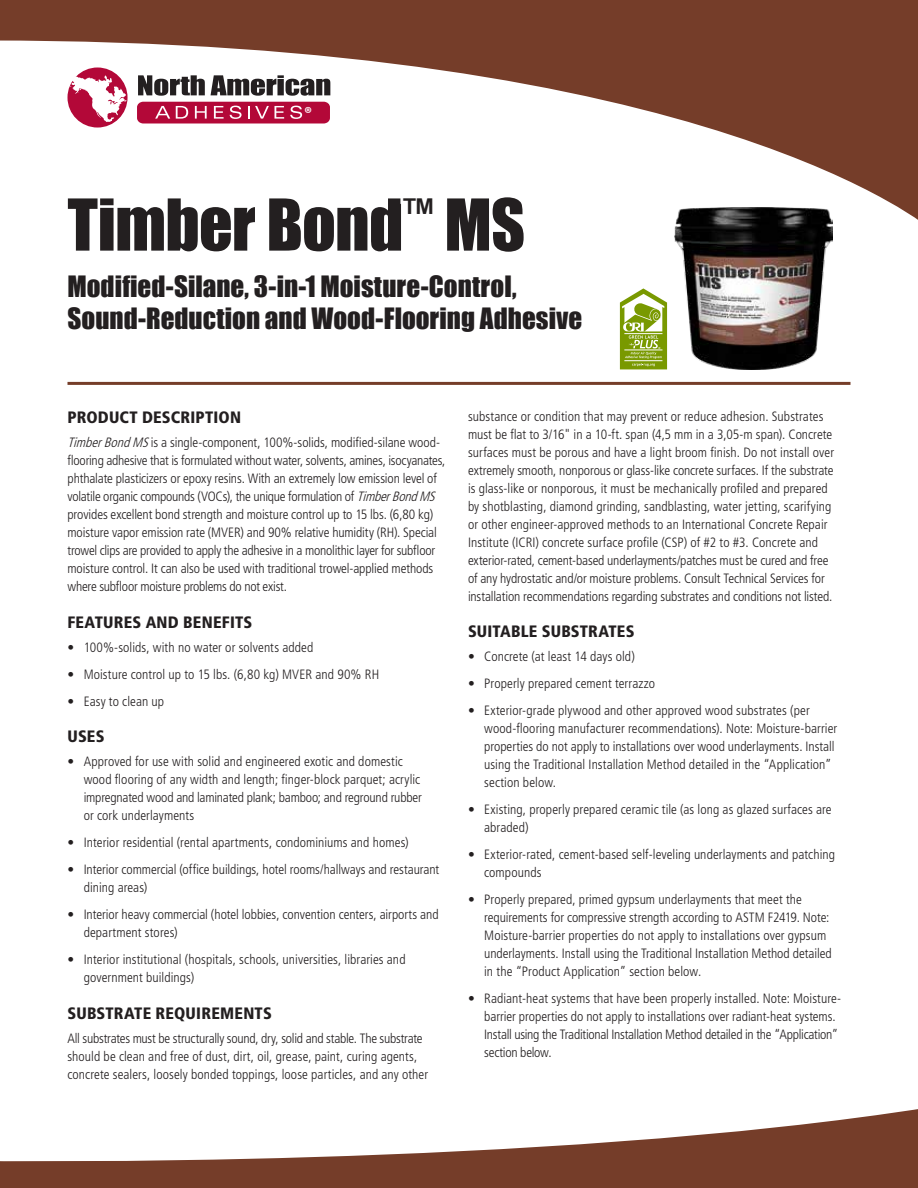
<style>
.page{position:relative;width:918px;height:1188px;background:#fff}
.page>*{position:absolute;margin:0;border:0;box-sizing:border-box;transform-origin:0 0}
.t1{font:66px "Impact";letter-spacing:-.01em;color:#231f20}
.t2{font:27px/32.4px "Impact";color:#231f20}
.t3{font:700 17.7px "Myriad Pro";color:#fff}
.t4{font:900 condensed 16.5px "Frutiger LT Std";letter-spacing:.01em;color:#231f20}
.t5{font:300 condensed 13.5px/18px "Frutiger LT Std";color:#231f20}
.t6{font:700 2.7px "Arial";color:#fff}
.s1{font-style:italic}
</style>
<div class="page">
<svg style="left:0;top:0;width:918px;height:230px;fill:#753d29"></svg>
<svg style="left:0;top:1109px;width:918px;height:79px;fill:#753d29"></svg>
<div style="left:68px;top:68px;width:60px;height:60px;background:#b30838;border-radius:50%"></div>
<svg style="left:62px;top:75px;width:469px;height:155px"></svg>
<hr style="left:68px;top:382px;width:782px;height:3px;background:#753d29">
<svg style="left:620px;top:288px;width:47px;height:81px"></svg>
<img style="left:674px;top:208px;width:158px;height:162px">
<h3 class="t3" style="left:304px;top:101px;width:10px">®</h3>
<h1 class="t1" style="left:68px;top:174px;width:459px">Timber Bond<sup>™</sup> MS</h1>
<h2 class="t2" style="left:68px;top:269px;width:516px">Modified-Silane, 3-in-1 Moisture-Control,<br>Sound-Reduction and Wood-Flooring Adhesive</h2>
<p class="t6" style="left:659px;top:346px;width:4px">®</p>
<p class="t4" style="left:68px;top:407px;width:175px">PRODUCT DESCRIPTION</p>
<p class="t5" style="left:68px;top:433px;width:380px"><span class="s1">TimberBondMS</span>is a single-component, 100%-solids, modified-silane wood&shy;flooring adhesive that is formulated without water, solvents, amines, isocyanates, phthalate plasticizers or epoxy resins. With an extremely low emission level of volatile organic compounds (VOCs), the unique formulation of <span class="s1">TimberBondMS </span>provides excellent bond strength and moisture control up to 15 lbs. (6,80 kg) moisture vapor emission rate (MVER) and 90% relative humidity (RH). Special trowel clips are provided to apply the adhesive in a monolithic layer for subfloor moisture control. It can also be used with traditional trowel-applied methods where subfloor moisture problems do not exist.</p>
<p class="t4" style="left:68px;top:612px;width:186px">FEATURES AND BENEFITS</p>
<p class="t5" style="left:68px;top:638px;width:247px">• 100%-solids, with no water or solvents added</p>
<p class="t5" style="left:68px;top:665px;width:313px">• Moisture control up to 15 lbs. (6,80 kg) MVER and 90% RH</p>
<p class="t5" style="left:68px;top:692px;width:98px">• Easy to clean up</p>
<p class="t4" style="left:68px;top:727px;width:39px">USES</p>
<p class="t5" style="left:84px;top:753px;width:340px;text-indent:-16px">• Approved for use with solid and engineered exotic and domestic wood flooring of any width and length; finger-block parquet; acrylic impregnated wood and laminated plank; bamboo; and reground rubber or cork underlayments</p>
<p class="t5" style="left:68px;top:834px;width:343px">• Interior residential (rental apartments, condominiums and homes)</p>
<p class="t5" style="left:84px;top:861px;width:357px;text-indent:-16px">• Interior commercial (office buildings, hotel rooms/hallways and restaurant dining areas)</p>
<p class="t5" style="left:84px;top:906px;width:356px;text-indent:-16px">• Interior heavy commercial (hotel lobbies, convention centers, airports and department stores)</p>
<p class="t5" style="left:84px;top:951px;width:323px;text-indent:-16px">• Interior institutional (hospitals, schools, universities, libraries and government buildings)</p>
<p class="t4" style="left:68px;top:1004px;width:206px">SUBSTRATE REQUIREMENTS</p>
<p class="t5" style="left:68px;top:1030px;width:362px">All substrates must be structurally sound, dry, solid and stable. The substrate should be clean and free of dust, dirt, oil, grease, paint, curing agents, concrete sealers, loosely bonded toppings, loose particles, and any other</p>
<p class="t5" style="left:468px;top:407px;width:368px">substance or condition that may prevent or reduce adhesion. Substrates must be flat to 3/16" in a 10-ft. span (4,5 mm in a 3,05-m span). Concrete surfaces must be porous and have a light broom finish. Do not install over extremely smooth, nonporous or glass-like concrete surfaces. If the substrate is glass-like or nonporous, it must be mechanically profiled and prepared by shotblasting, diamond grinding, sandblasting, water jetting, scarifying or other engineer-approved methods to an International Concrete Repair Institute (ICRI) concrete surface profile (CSP) of #2 to #3. Concrete and exterior-rated, cement-based underlayments/patches must be cured and free of any hydrostatic and/or moisture problems. Consult Technical Services for installation recommendations regarding substrates and conditions not listed.</p>
<p class="t4" style="left:468px;top:622px;width:168px">SUITABLE SUBSTRATES</p>
<p class="t5" style="left:468px;top:648px;width:168px">• Concrete (at least 14 days old)</p>
<p class="t5" style="left:468px;top:675px;width:189px">• Properly prepared cement terrazzo</p>
<p class="t5" style="left:484px;top:702px;width:355px;text-indent:-16px">• Exterior-grade plywood and other approved wood substrates (per wood-flooring manufacturer recommendations). Note: Moisture-barrier properties do not apply to installations over wood underlayments. Install using the Traditional Installation Method detailed in the “Application” section below.</p>
<p class="t5" style="left:484px;top:801px;width:349px;text-indent:-16px">• Existing, properly prepared ceramic tile (as long as glazed surfaces are abraded)</p>
<p class="t5" style="left:484px;top:846px;width:352px;text-indent:-16px">• Exterior-rated, cement-based self-leveling underlayments and patching compounds</p>
<p class="t5" style="left:484px;top:891px;width:349px;text-indent:-16px">• Properly prepared, primed gypsum underlayments that meet the requirements for compressive strength according to ASTM F2419. Note:<br>Moisture-barrier properties do not apply to installations over gypsum underlayments. Install using the Traditional Installation Method detailed in the “Product Application” section below.</p>
<p class="t5" style="left:484px;top:990px;width:359px;text-indent:-16px">• Radiant-heat systems that have been properly installed. Note: Moisture&shy;barrier properties do not apply to installations over radiant-heat systems.<br>Install using the Traditional Installation Method detailed in the “Application” section below.</p>
</div>
